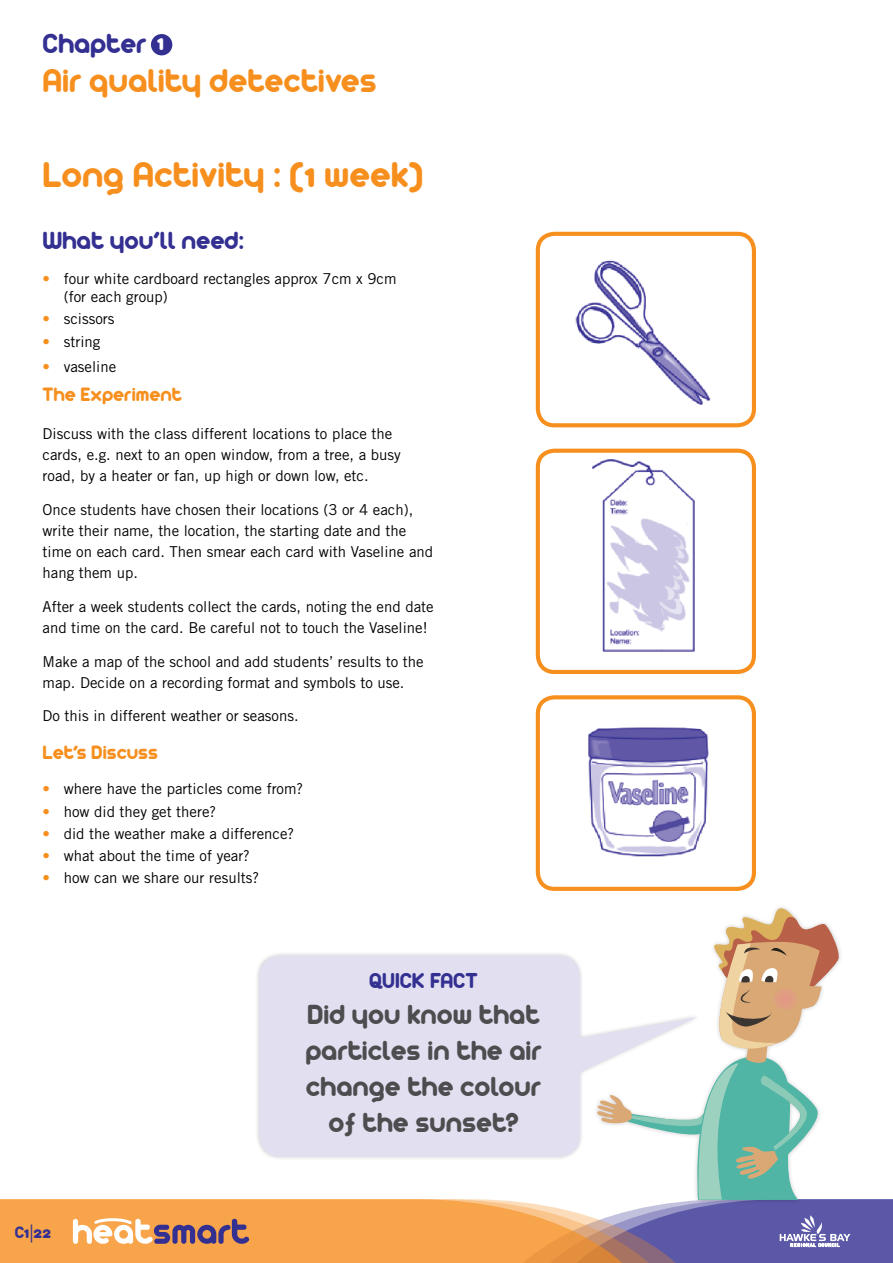
<style>
.page{position:relative;width:893px;height:1263px;background:#fff}
.page>*{position:absolute;margin:0;border:0;box-sizing:border-box;transform-origin:0 0}
.t1{font:39px "Arista 2.0";color:#f78f1e}
.t2{font:36px "Arista 2.0";color:#f78f1e}
.t3{font:30px/36px "Arista 2.0";color:#4d4d4f;text-align:center}
.t4{font:30px "Arista 2.0";color:#333092}
.t5{font:27px "Arista 2.0";color:#333092}
.t6{font:24.45px "Arista 2.0";color:#fff}
.t7{font:23.4px "Arista 2.0";color:#333092}
.t8{font:21px "Arista 2.0";color:#f78f1e}
.t9{font:18px "Arista 2.0";color:#333092}
.t10{font:15px/21px "Trade Gothic";color:#000}
.s1{color:#f78f1e}
.s2{font-family:"Myriad Pro"}
</style>
<div class="page">
<img style="left:575px;top:260px;width:136px;height:145px">
<div style="left:536px;top:232px;width:220px;height:195px;border:4px solid #f78f1e;border-radius:17px"></div>
<img style="left:592px;top:459px;width:103px;height:193px">
<div style="left:536px;top:449px;width:220px;height:225px;border:4px solid #f78f1e;border-radius:17px"></div>
<img style="left:588px;top:727px;width:121px;height:130px">
<div style="left:536px;top:695px;width:220px;height:196px;border:4px solid #f78f1e;border-radius:17px"></div>
<svg style="left:0;top:907px;width:893px;height:356px"></svg>
<div style="left:151px;top:34px;width:21px;height:21px;background:#333092;border-radius:50%"></div>
<div style="left:255px;top:951px;width:446px;height:210px;background:#000;opacity:.2"></div>
<svg style="left:259px;top:955px;width:439px;height:202px;fill:#e1dff0"></svg>
<h3 class="t4" style="left:43px;top:25px;width:105px">Chapter</h3>
<h2 class="t2" style="left:43px;top:59px;width:336px">Air quality detectives</h2>
<h3 class="t6" style="left:157px;top:28px;width:8px">1</h3>
<h1 class="t1" style="left:43px;top:150px;width:382px">Long Activity : (1 week)</h1>
<h3 class="t5" style="left:43px;top:224px;width:203px">What you’ll need:</h3>
<p class="t10" style="left:64px;top:269px;width:334px;line-height:18px;text-indent:-21px"><span class="s1">•</span> four white cardboard rectangles approx 7cm x 9cm (for each group)</p>
<p class="t10" style="left:43px;top:308px;width:74px"><span class="s1">•</span> scissors</p>
<p class="t10" style="left:43px;top:330px;width:59px"><span class="s1">•</span> string</p>
<p class="t10" style="left:43px;top:356px;width:75px"><span class="s1">•</span> vaseline</p>
<h3 class="t8" style="left:43px;top:382px;width:141px">The Experiment</h3>
<p class="t10" style="left:43px;top:423px;width:360px">Discuss with the class different locations to place the cards, e.g. next to an open window, from a tree, a busy road, by a heater or fan, up high or down low, etc.</p>
<p class="t10" style="left:43px;top:499px;width:392px">Once students have chosen their locations (3 or 4 each), write their name, the location, the starting date and the time on each card. Then smear each card with Vaseline and hang them up.</p>
<p class="t10" style="left:43px;top:596px;width:393px">After a week students collect the cards, noting the end date and time on the card. Be careful not to touch the Vaseline!</p>
<p class="t10" style="left:43px;top:650px;width:383px">Make a map of the school and add students’ results to the map. Decide on a recording format and symbols to use.</p>
<p class="t10" style="left:43px;top:705px;width:258px">Do this in different weather or seasons.</p>
<h3 class="t8" style="left:43px;top:740px;width:117px">Let’s Discuss</h3>
<p class="t10" style="left:43px;top:778px;width:262px"><span class="s1">•</span> where have the particles come from?</p>
<p class="t10" style="left:43px;top:800px;width:175px"><span class="s1">•</span> how did they get there?</p>
<p class="t10" style="left:43px;top:823px;width:253px"><span class="s1">•</span> did the weather make a difference?</p>
<p class="t10" style="left:43px;top:845px;width:209px"><span class="s1">•</span> what about the time of year?</p>
<p class="t10" style="left:43px;top:867px;width:218px"><span class="s1">•</span> how can we share our results?</p>
<p class="t9" style="left:15px;top:1221px;width:38px">C1<span class="s2">|</span>22</p>
<h3 class="t7" style="left:369px;top:966px;width:110px">QUICK FACT</h3>
<h3 class="t3" style="left:305px;top:995px;width:238px">Did you know that particles in the air change the colour of the sunset?</h3>
</div>
